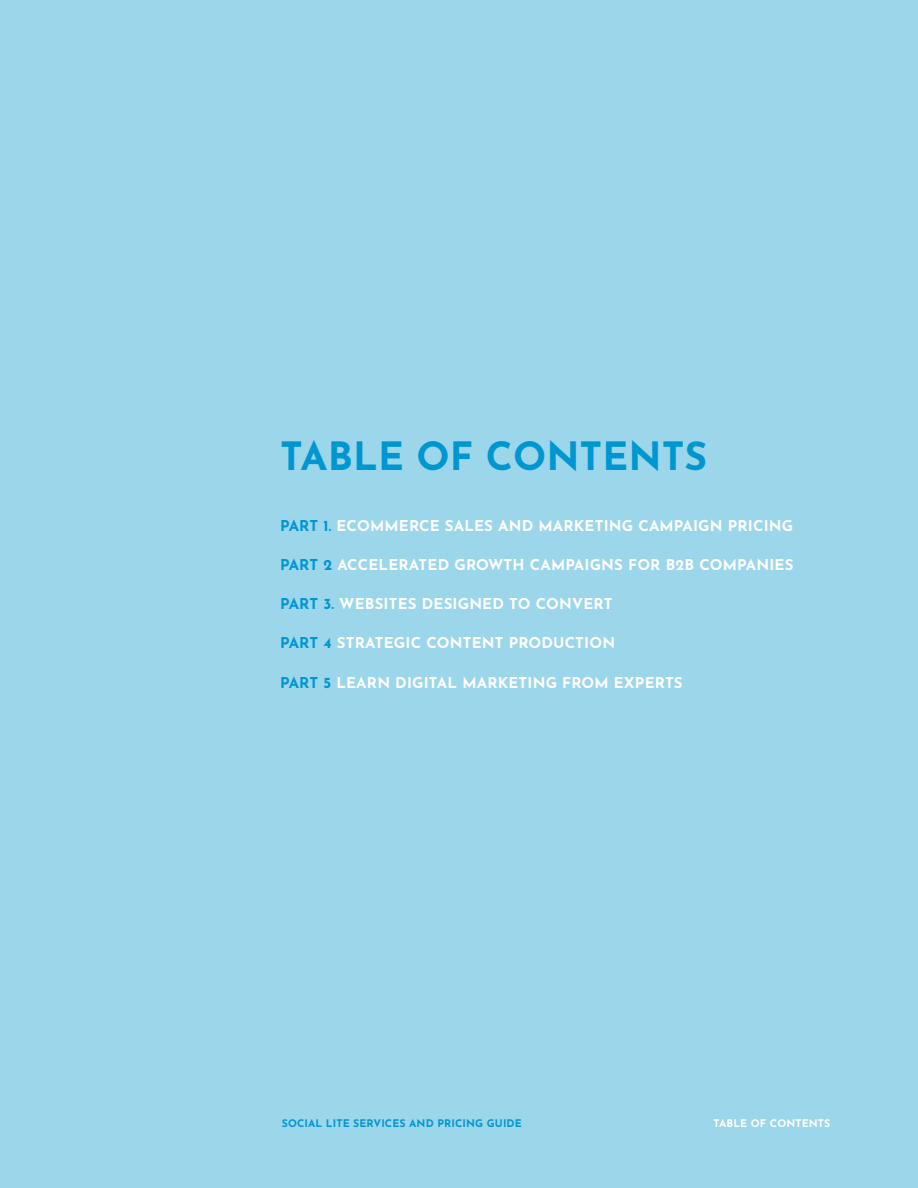
<style>
.page{position:relative;width:918px;height:1188px;background:#9cd6eb}
.page>*{position:absolute;margin:0;border:0;box-sizing:border-box;transform-origin:0 0}
.t1{font:700 39px "Josefin Sans";color:#0096cf}
.t2{font:700 15px "Josefin Sans";letter-spacing:.01em;color:#fff}
.t3{font:700 10.5px "Josefin Sans";letter-spacing:.01em;color:#0096cf}
.t4{font:700 10.5px "Josefin Sans";letter-spacing:.01em;color:#fff}
.s1{color:#0096cf}
</style>
<div class="page">
<h1 class="t1" style="left:280px;top:421px;width:429px">TABLE OF CONTENTS</h1>
<p class="t2" style="left:280px;top:513px;width:515px"><span class="s1">PART 1.</span> ECOMMERCE SALES AND MARKETING CAMPAIGN PRICING</p>
<p class="t2" style="left:280px;top:552px;width:515px"><span class="s1">PART 2</span> ACCELERATED GROWTH CAMPAIGNS FOR B2B COMPANIES</p>
<p class="t2" style="left:280px;top:591px;width:334px"><span class="s1">PART 3.</span> WEBSITES DESIGNED TO CONVERT</p>
<p class="t2" style="left:280px;top:630px;width:337px"><span class="s1">PART 4</span> STRATEGIC CONTENT PRODUCTION</p>
<p class="t2" style="left:280px;top:670px;width:404px"><span class="s1">PART 5</span> LEARN DIGITAL MARKETING FROM EXPERTS</p>
<p class="t3" style="left:282px;top:1114px;width:241px">SOCIAL LITE SERVICES AND PRICING GUIDE</p>
<p class="t4" style="left:714px;top:1114px;width:118px">TABLE OF CONTENTS</p>
</div>
